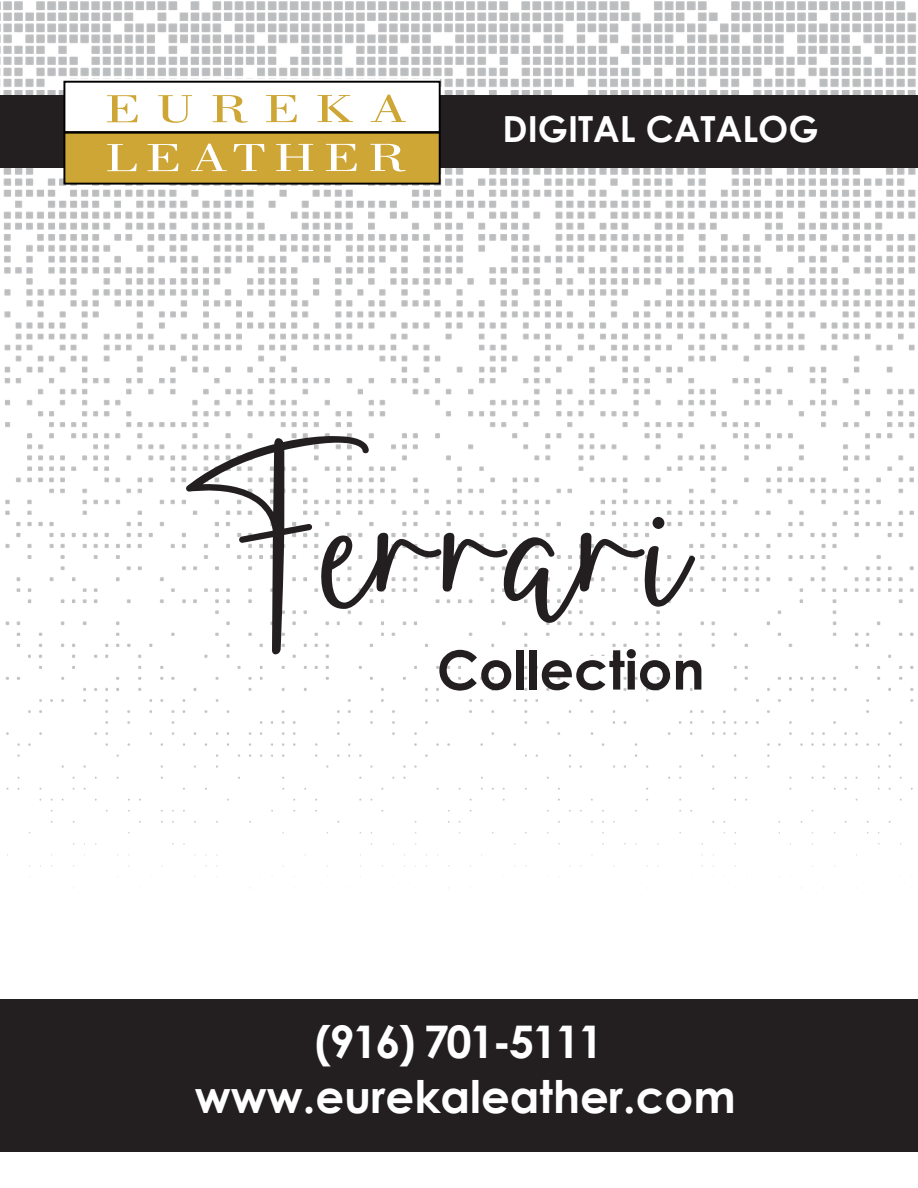
<style>
.page{position:relative;width:918px;height:1188px;background:#fff}
.page>*{position:absolute;margin:0;border:0;box-sizing:border-box;transform-origin:0 0}
.t1{font:150px "Bettany Anastasya";color:#231f20}
.t2{font:700 54px "Century Gothic";color:#231f20}
.t3{font:700 45px/54.9px "Century Gothic";color:#fff;text-align:center}
.t4{font:40.5px "Bodoni";letter-spacing:.15em;color:#fff;scale:1.43 1}
.t5{font:40.5px "Bodoni";letter-spacing:.27em;color:#cea636;scale:1.43 1}
.t6{font:700 36px "Century Gothic";color:#fff}
</style>
<div class="page">
<img style="left:0;top:1px;width:918px;height:1151px">
<div style="left:0;top:95px;width:918px;height:72px;background:#231f20"></div>
<div style="left:65px;top:79px;width:374px;height:51px;background:#fff"></div>
<div style="left:64px;top:133px;width:376px;height:51px;background:#cea636"></div>
<div style="left:63px;top:81px;width:378px;height:104px;border:2px solid #000"></div>
<hr style="left:64px;top:132px;width:376px;height:2px;background:#000">
<div style="left:0;top:999px;width:918px;height:152px;background:#231f20"></div>
<div style="left:564px;top:657px;width:47px;height:35px;background:#fff"></div>
<p class="t5" style="left:105px;top:86px;width:213px">EUREKA</p>
<p class="t4" style="left:105px;top:135px;width:212px">LEATHER</p>
<p class="t6" style="left:503px;top:102px;width:318px">DIGITAL CATALOG</p>
<p class="t1" style="left:242px;top:455px;width:446px">Ferrari</p>
<p class="t2" style="left:437px;top:629px;width:269px">Collection</p>
<p class="t3" style="left:195px;top:1012px;width:542px">(916) 701-5111 www.eurekaleather.com</p>
</div>
